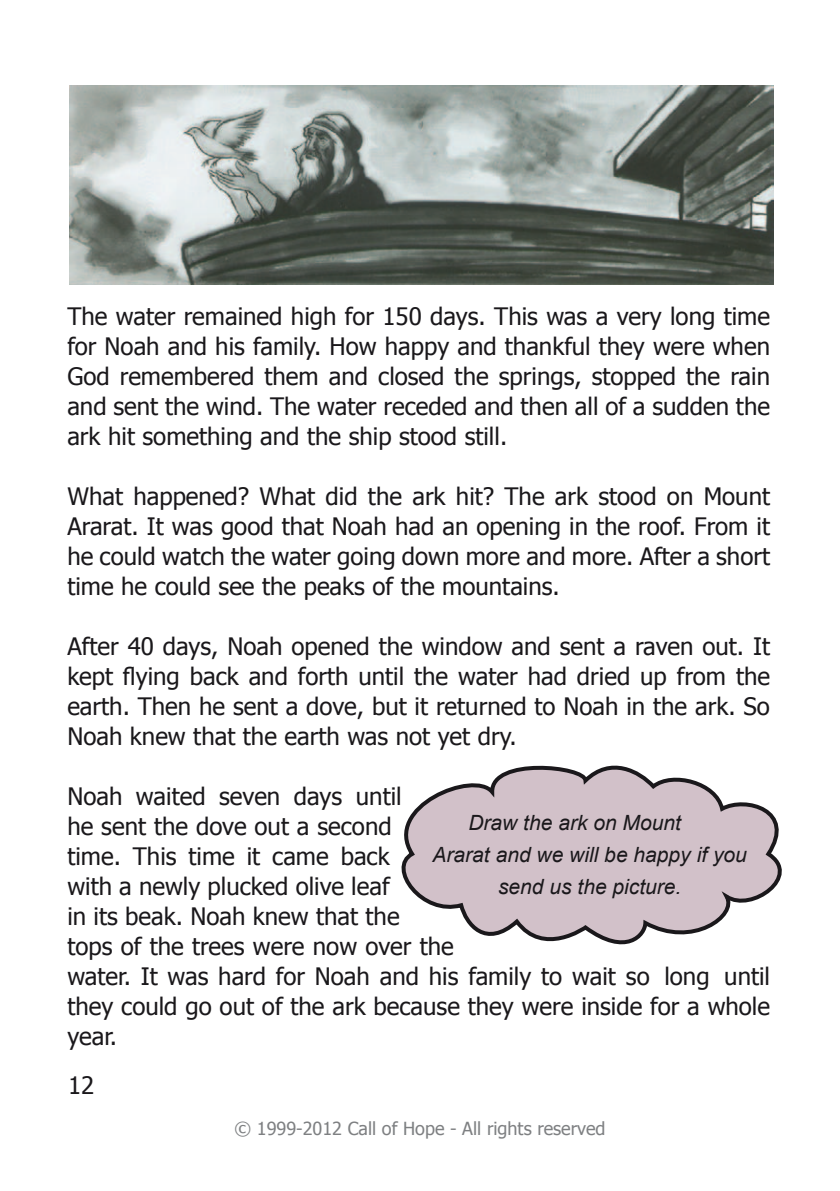
<style>
.page{position:relative;width:840px;height:1191px;background:#fff}
.page>*{position:absolute;margin:0;border:0;box-sizing:border-box;transform-origin:0 0}
.t1{font:24px/30px "Tahoma";color:#1a181b;text-align:justify}
.t2{font:italic 21px "Arial";color:#1a181b}
.t3{font:18px "Tahoma";color:#7e8082}
</style>
<div class="page">
<img style="left:70px;top:85px;width:703px;height:200px">
<svg style="left:401px;top:765px;width:381px;height:180px"></svg>
<p class="t1" style="left:67px;top:300px;width:703px">The water remained high for 150 days. This was a very long time for Noah and his family. How happy and thankful they were when God remembered them and closed the springs, stopped the rain and sent the wind. The water receded and then all of a sudden the ark hit something and the ship stood still.</p>
<p class="t1" style="left:67px;top:480px;width:704px">What happened? What did the ark hit? The ark stood on Mount Ararat. It was good that Noah had an opening in the roof. From it he could watch the water going down more and more. After a short time he could see the peaks of the mountains.</p>
<p class="t1" style="left:67px;top:630px;width:704px">After 40 days, Noah opened the window and sent a raven out. It kept flying back and forth until the water had dried up from the earth. Then he sent a dove, but it returned to Noah in the ark. So Noah knew that the earth was not yet dry.</p>
<p class="t1" style="left:67px;top:780px;width:704px;text-align:left">Noah waited seven days until<br>he sent the dove out a second<br>time. This time it came back<br>with a newly plucked olive leaf<br>in its beak. Noah knew that the<br>tops of the trees were now over the<br>water. It was hard for Noah and his family to wait so long until they could go out of the ark because they were inside for a whole year.</p>
<p class="t2" style="left:468px;top:808px;width:214px">Draw the ark on Mount</p>
<p class="t2" style="left:432px;top:840px;width:315px">Ararat and we will be happy if you</p>
<p class="t2" style="left:497px;top:872px;width:185px">send us the picture.</p>
<p class="t1" style="left:68px;top:1069px;width:28px">12</p>
<p class="t3" style="left:234px;top:1116px;width:372px">© 1999-2012 Call of Hope - All rights reserved</p>
</div>
